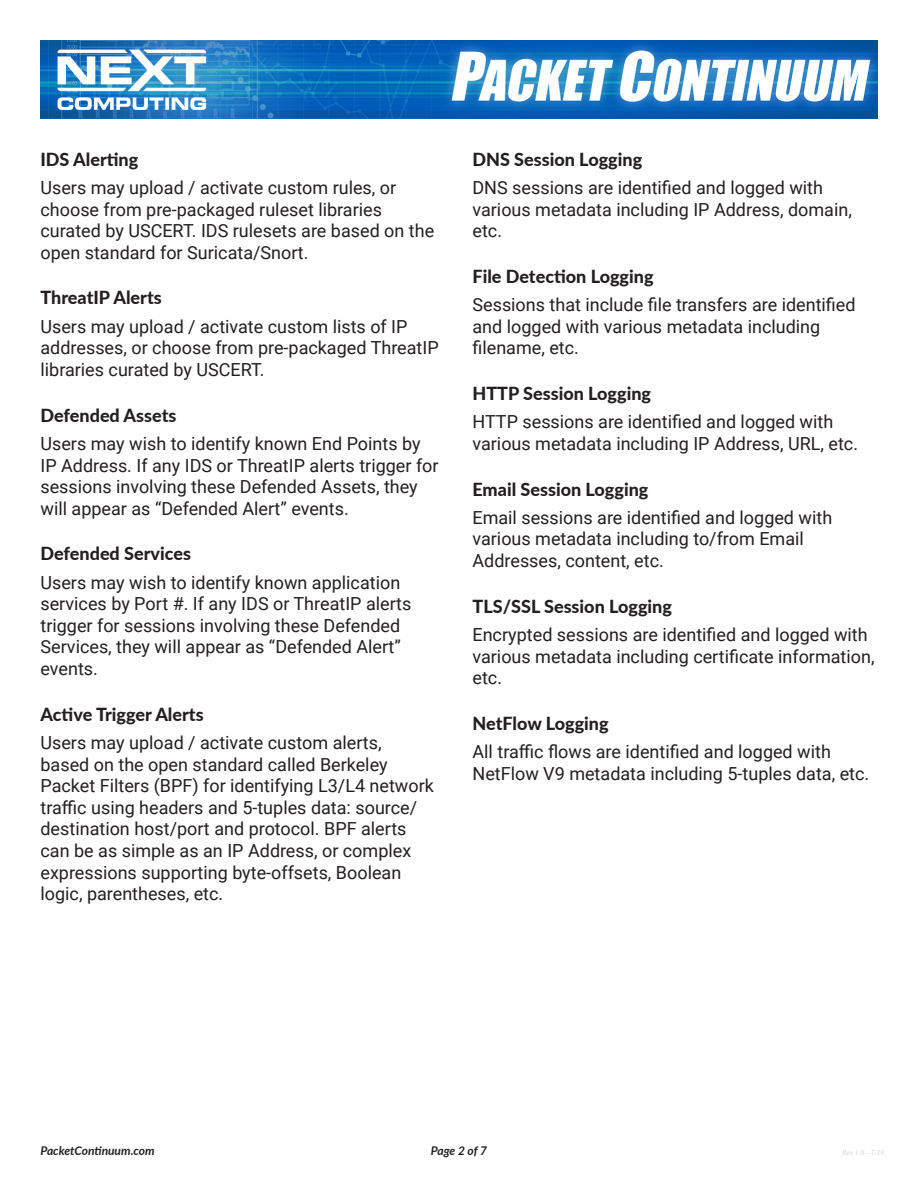
<style>
.page{position:relative;width:918px;height:1188px;background:#fff}
.page>*{position:absolute;margin:0;border:0;box-sizing:border-box;transform-origin:0 0}
.Body_Copy{font:18px/21.6px "Roboto";color:#231f20}
.Feature_Sub-Header{font:800 18px "Lato";color:#231f20}
.t1{font:italic 700 12px "Lato";letter-spacing:-.005em;color:#231f20}
.t2{font:italic 7.5px "Times New Roman";color:#d1d2d4}
</style>
<div class="page">
<img style="left:40px;top:40px;width:838px;height:79px">
<p class="Feature_Sub-Header" style="left:40px;top:146px;width:99px">IDS Alerting</p>
<p class="Body_Copy" style="left:40px;top:176px;width:395px">Users may upload / activate custom rules, or choose from pre-packaged ruleset libraries curated by USCERT. IDS rulesets are based on the open standard for Suricata/Snort.</p>
<p class="Feature_Sub-Header" style="left:40px;top:285px;width:123px">ThreatIP Alerts</p>
<p class="Body_Copy" style="left:40px;top:315px;width:400px">Users may upload / activate custom lists of IP addresses, or choose from pre-packaged ThreatIP libraries curated by USCERT.</p>
<p class="Feature_Sub-Header" style="left:40px;top:402px;width:137px">Defended Assets</p>
<p class="Body_Copy" style="left:40px;top:432px;width:400px">Users may wish to identify known End Points by IP Address. If any IDS or ThreatIP alerts trigger for sessions involving these Defended Assets, they will appear as “Defended Alert” events.</p>
<p class="Feature_Sub-Header" style="left:40px;top:540px;width:152px">Defended Services</p>
<p class="Body_Copy" style="left:40px;top:571px;width:372px">Users may wish to identify known application services by Port #. If any IDS or ThreatIP alerts trigger for sessions involving these Defended Services, they will appear as “Defended Alert” events.</p>
<p class="Feature_Sub-Header" style="left:40px;top:701px;width:165px">Active Trigger Alerts</p>
<p class="Body_Copy" style="left:40px;top:731px;width:395px">Users may upload / activate custom alerts, based on the open standard called Berkeley Packet Filters (BPF) for identifying L3/L4 network traffic using headers and 5-tuples data: source/ destination host/port and protocol. BPF alerts can be as simple as an IP Address, or complex expressions supporting byte-offsets, Boolean logic, parentheses, etc.</p>
<p class="Feature_Sub-Header" style="left:472px;top:146px;width:171px">DNS Session Logging</p>
<p class="Body_Copy" style="left:472px;top:176px;width:381px">DNS sessions are identified and logged with various metadata including IP Address, domain, etc.</p>
<p class="Feature_Sub-Header" style="left:472px;top:263px;width:183px">File Detection Logging</p>
<p class="Body_Copy" style="left:472px;top:293px;width:385px">Sessions that include file transfers are identified and logged with various metadata including filename, etc.</p>
<p class="Feature_Sub-Header" style="left:472px;top:380px;width:180px">HTTP Session Logging</p>
<p class="Body_Copy" style="left:472px;top:410px;width:387px">HTTP sessions are identified and logged with various metadata including IP Address, URL, etc.</p>
<p class="Feature_Sub-Header" style="left:472px;top:476px;width:178px">Email Session Logging</p>
<p class="Body_Copy" style="left:472px;top:506px;width:361px">Email sessions are identified and logged with various metadata including to/from Email<br>Addresses, content, etc.</p>
<p class="Feature_Sub-Header" style="left:472px;top:593px;width:201px">TLS/SSL Session Logging</p>
<p class="Body_Copy" style="left:472px;top:623px;width:404px">Encrypted sessions are identified and logged with various metadata including certificate information, etc.</p>
<p class="Feature_Sub-Header" style="left:472px;top:710px;width:138px">NetFlow Logging</p>
<p class="Body_Copy" style="left:472px;top:740px;width:398px">All traffic flows are identified and logged with<br>NetFlow V9 metadata including 5-tuples data, etc.</p>
<p class="t1" style="left:40px;top:1142px;width:116px">PacketContinuum.com</p>
<p class="t1" style="left:431px;top:1142px;width:58px">Page 2 of 7</p>
<p class="t2" style="left:842px;top:1147px;width:44px">Rev 1.0—7/19</p>
</div>
